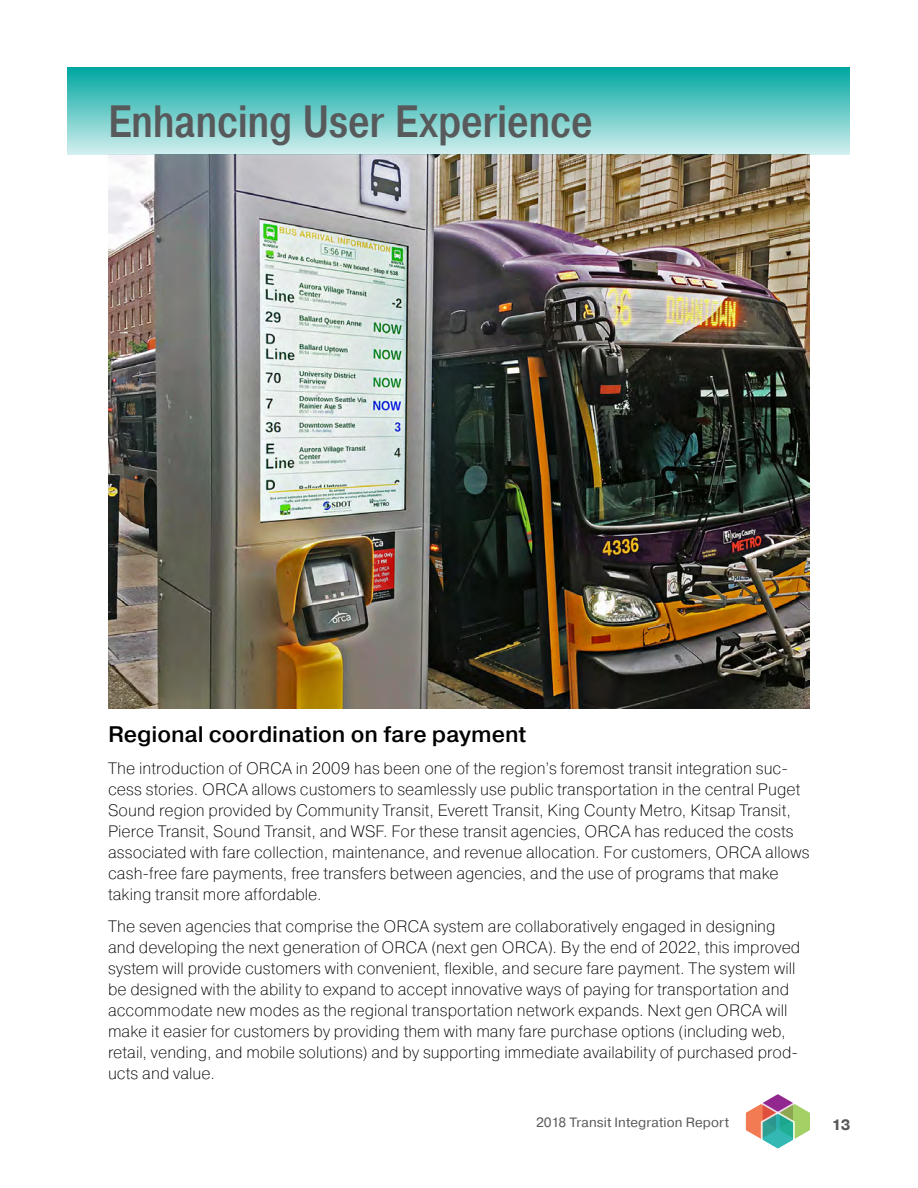
<style>
.page{position:relative;width:918px;height:1188px;background:#fff}
.page>*{position:absolute;margin:0;border:0;box-sizing:border-box;transform-origin:0 0}
.H2_chapter_head{font:500 45px "Pragmatica Cond";letter-spacing:-.005em;color:#58595b}
.t1{font:500 22.5px "Pragmatica";color:#000}
.body_text{font:200 16.5px/21px "Pragmatica";color:#000}
.t2{font:700 15px "Pragmatica";color:#58595b}
.t3{font:13.5px "Pragmatica";letter-spacing:.01em;color:#58595b}
</style>
<div class="page">
<svg style="left:746px;top:1094px;width:64px;height:55px"></svg>
<img style="left:108px;top:155px;width:702px;height:553px">
<div style="left:68px;top:68px;width:782px;height:87px;background:linear-gradient(to bottom,#01a7a1,#d4efee)"></div>
<p class="H2_chapter_head" style="left:108px;top:95px;width:486px">Enhancing User Experience</p>
<h3 class="t1" style="left:108px;top:720px;width:420px">Regional coordination on fare payment</h3>
<p class="body_text" style="left:108px;top:757px;width:703px">The introduction of ORCA in 2009 has been one of the region’s foremost transit integration suc&shy;cess stories. ORCA allows customers to seamlessly use public transportation in the central Puget Sound region provided by Community Transit, Everett Transit, King County Metro, Kitsap Transit, Pierce Transit, Sound Transit, and WSF. For these transit agencies, ORCA has reduced the costs associated with fare collection, maintenance, and revenue allocation. For customers, ORCA allows cash-free fare payments, free transfers between agencies, and the use of programs that make taking transit more affordable.</p>
<p class="body_text" style="left:108px;top:915px;width:694px">The seven agencies that comprise the ORCA system are collaboratively engaged in designing and developing the next generation of ORCA (next gen ORCA). By the end of 2022, this improved system will provide customers with convenient, flexible, and secure fare payment. The system will be designed with the ability to expand to accept innovative ways of paying for transportation and accommodate new modes as the regional transportation network expands. Next gen ORCA will make it easier for customers by providing them with many fare purchase options (including web, retail, vending, and mobile solutions) and by supporting immediate availability of purchased prod&shy;ucts and value.</p>
<p class="t3" style="left:536px;top:1114px;width:194px">2018 Transit Integration Report</p>
<p class="t2" style="left:832px;top:1115px;width:20px">13</p>
</div>
